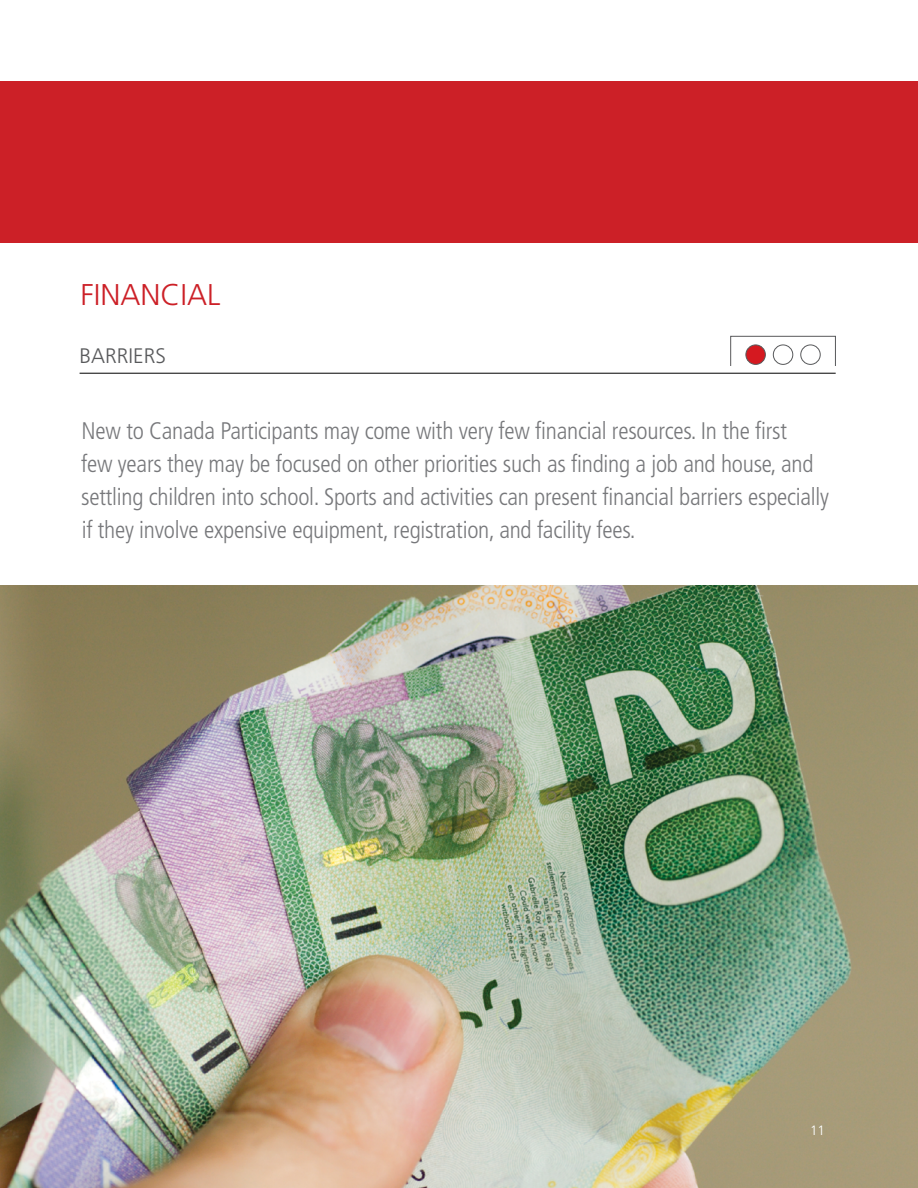
<style>
.page{position:relative;width:918px;height:1188px;background:#fff}
.page>*{position:absolute;margin:0;border:0;box-sizing:border-box;transform-origin:0 0}
.t1{font:300 30px "Frutiger LT Std";color:#cc2027}
.t2{font:300 condensed 24px/33px "Frutiger LT Std";letter-spacing:-.01em;color:#77787b}
.t3{font:300 21px "Frutiger LT Std";color:#58595b}
.t4{font:300 13.5px "Frutiger LT Std";color:#fff}
</style>
<div class="page">
<div style="left:0;top:81px;width:918px;height:162px;background:#cc2027"></div>
<hr style="left:80px;top:373px;width:756px;height:1px;background:#000">
<div style="left:730px;top:336px;width:106px;height:30px;border:1px solid #58595b"></div>
<div style="left:746px;top:345px;width:19px;height:19px;background:#d51920;border-radius:50%"></div>
<div style="left:746px;top:345px;width:20px;height:20px;border:1px solid #58595b;border-radius:50%"></div>
<div style="left:773px;top:345px;width:20px;height:20px;border:1px solid #58595b;border-radius:50%"></div>
<div style="left:800px;top:345px;width:21px;height:20px;border:1px solid #58595b;border-radius:50%"></div>
<img style="left:0;top:585px;width:918px;height:603px">
<p class="t1" style="left:80px;top:278px;width:142px">FINANCIAL</p>
<p class="t3" style="left:80px;top:343px;width:88px">BARRIERS</p>
<p class="t2" style="left:81px;top:414px;width:749px">New to Canada Participants may come with very few financial resources. In the first<br>few years they may be focused on other priorities such as finding a job and house, and settling children into school. Sports and activities can present financial barriers especially if they involve expensive equipment, registration, and facility fees.</p>
<p class="t4" style="left:810px;top:1122px;width:17px">11</p>
</div>
